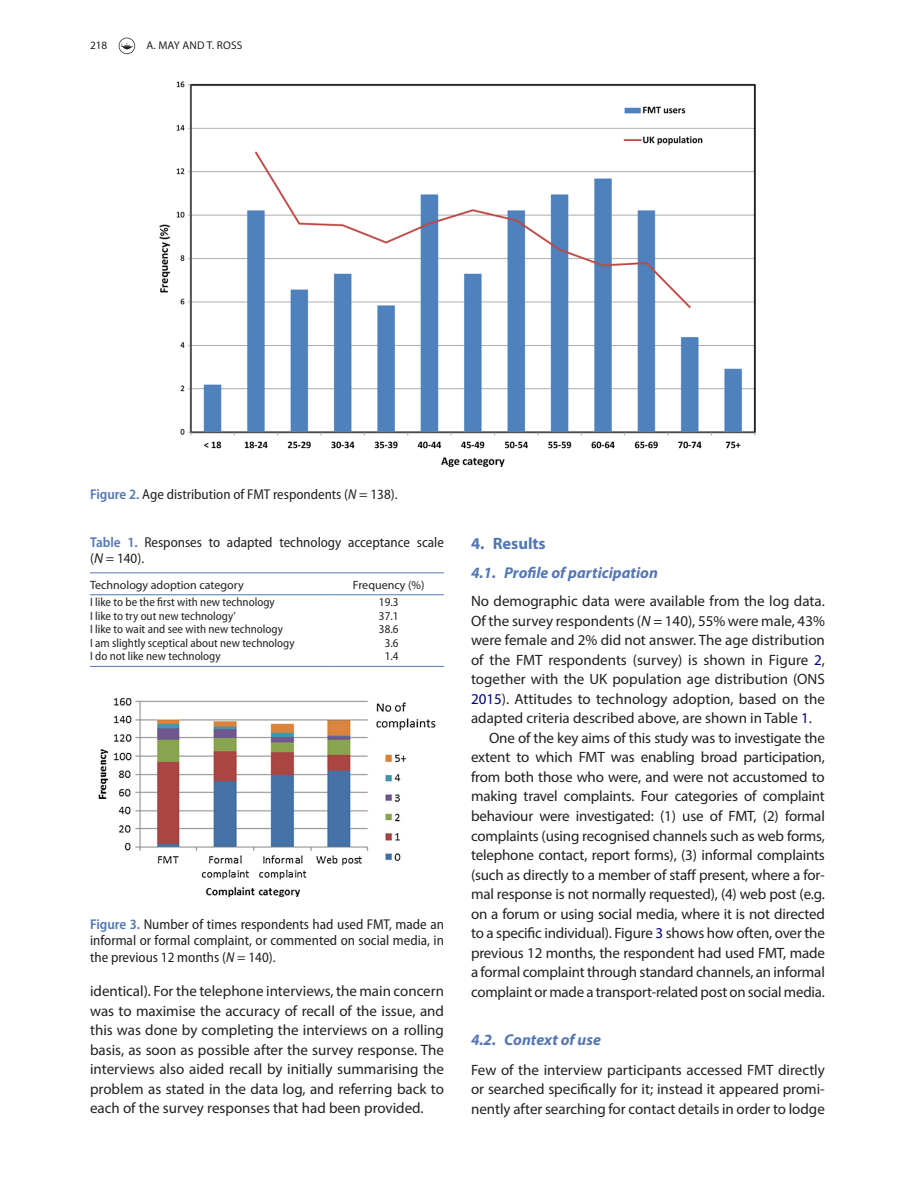
<style>
.page{position:relative;width:915px;height:1191px;background:#fff}
.page>*{position:absolute;margin:0;border:0;box-sizing:border-box;transform-origin:0 0}
.t1{font:700 16.5px "Myriad Pro";color:#5477b3}
.t2{font:italic 700 15.75px "Myriad Pro";color:#5477b3}
.t3{font:15px/19.5px "Myriad Pro";letter-spacing:-.01em;color:#231f20;text-align:justify}
.t4{font:semi-condensed 14.25px/16.5px "Myriad Pro";color:#231f20}
.t5{font:semi-condensed 12px "Myriad Pro";color:#231f20}
.t6{font:12px "Myriad Pro";color:#231f20}
.t7{font:11.25px "Myriad Pro";letter-spacing:.02em;color:#231f20}
.s1{font-weight:600;color:#5477b3}
.s2{font-style:italic}
.s3{font-style:italic;font-stretch:normal}
.s4{color:#000080}
</style>
<div class="page">
<svg style="left:119px;top:38px;width:16px;height:16px"></svg>
<img style="left:159px;top:81px;width:597px;height:386px">
<hr style="left:90px;top:572px;width:354px;height:1px;background:#5477b3">
<hr style="left:90px;top:594px;width:243px;height:1px;background:#5477b3">
<hr style="left:333px;top:594px;width:111px;height:1px;background:#5477b3">
<hr style="left:90px;top:666px;width:243px;height:1px;background:#5477b3">
<hr style="left:333px;top:666px;width:111px;height:1px;background:#5477b3">
<img style="left:98px;top:698px;width:338px;height:199px">
<p class="t7" style="left:90px;top:39px;width:19px">218</p>
<p class="t7" style="left:146px;top:39px;width:97px">A. MAY AND T. ROSS</p>
<p class="t4" style="left:90px;top:487px;width:309px"><span class="s1">Figure 2.</span> Age distribution of FMT respondents (<span class="s2">N</span> = 138).</p>
<p class="t4" style="left:90px;top:534px;width:355px"><span class="s1">Table 1.</span> Responses to adapted technology acceptance scale (<span class="s3">N</span> = 140).</p>
<p class="t6" style="left:90px;top:577px;width:155px">Technology adoption category</p>
<p class="t6" style="left:353px;top:577px;width:73px">Frequency (%)</p>
<p class="t5" style="left:90px;top:596px;width:186px">I like to be the first with new technology</p>
<p class="t5" style="left:379px;top:596px;width:21px">19.3</p>
<p class="t5" style="left:90px;top:609px;width:147px">I like to try out new technology’</p>
<p class="t5" style="left:379px;top:609px;width:21px">37.1</p>
<p class="t5" style="left:90px;top:623px;width:194px">I like to wait and see with new technology</p>
<p class="t5" style="left:379px;top:623px;width:21px">38.6</p>
<p class="t5" style="left:90px;top:636px;width:206px">I am slightly sceptical about new technology</p>
<p class="t5" style="left:384px;top:636px;width:15px">3.6</p>
<p class="t5" style="left:90px;top:650px;width:132px">I do not like new technology</p>
<p class="t5" style="left:384px;top:650px;width:15px">1.4</p>
<p class="t4" style="left:90px;top:916px;width:355px;text-align:justify"><span class="s1">Figure 3.</span> Number of times respondents had used FMT, made an informal or formal complaint, or commented on social media, in the previous 12 months (<span class="s2">N</span> = 140).</p>
<p class="t3" style="left:90px;top:981px;width:355px">identical). For the telephone interviews, the main concern was to maximise the accuracy of recall of the issue, and this was done by completing the interviews on a rolling basis, as soon as possible after the survey response. The interviews also aided recall by initially summarising the problem as stated in the data log, and referring back to each of the survey responses that had been provided.</p>
<p class="t1" style="left:471px;top:532px;width:76px">4. Results</p>
<p class="t2" style="left:471px;top:562px;width:188px">4.1. Profile of participation</p>
<p class="t3" style="left:471px;top:591px;width:355px">No demographic data were available from the log data.</p>
<p class="t3" style="left:471px;top:611px;width:355px">Of the survey respondents (<span class="s2">N</span> = 140), 55% were male, 43%</p>
<p class="t3" style="left:471px;top:630px;width:355px">were female and 2% did not answer. The age distribution</p>
<p class="t3" style="left:471px;top:650px;width:355px">of the FMT respondents (survey) is shown in Figure <span class="s4">2</span>,</p>
<p class="t3" style="left:471px;top:669px;width:355px">together with the UK population age distribution (ONS</p>
<p class="t3" style="left:471px;top:689px;width:355px"><span class="s4">2015</span>). Attitudes to technology adoption, based on the</p>
<p class="t3" style="left:471px;top:708px;width:342px">adapted criteria described above, are shown in Table <span class="s4">1</span>.</p>
<p class="t3" style="left:489px;top:728px;width:337px">One of the key aims of this study was to investigate the</p>
<p class="t3" style="left:471px;top:747px;width:355px">extent to which FMT was enabling broad participation,</p>
<p class="t3" style="left:471px;top:767px;width:355px">from both those who were, and were not accustomed to</p>
<p class="t3" style="left:471px;top:786px;width:355px">making travel complaints. Four categories of complaint</p>
<p class="t3" style="left:471px;top:806px;width:355px">behaviour were investigated: (1) use of FMT, (2) formal</p>
<p class="t3" style="left:471px;top:825px;width:355px">complaints (using recognised channels such as web forms,</p>
<p class="t3" style="left:471px;top:845px;width:355px">telephone contact, report forms), (3) informal complaints</p>
<p class="t3" style="left:471px;top:864px;width:355px">(such as directly to a member of staff present, where a for-</p>
<p class="t3" style="left:471px;top:884px;width:355px">mal response is not normally requested), (4) web post (e.g.</p>
<p class="t3" style="left:471px;top:903px;width:355px">on a forum or using social media, where it is not directed</p>
<p class="t3" style="left:471px;top:923px;width:355px">to a specific individual). Figure <span class="s4">3</span> shows how often, over the</p>
<p class="t3" style="left:471px;top:942px;width:355px">previous 12 months, the respondent had used FMT, made</p>
<p class="t3" style="left:471px;top:962px;width:355px">a formal complaint through standard channels, an informal</p>
<p class="t3" style="left:471px;top:981px;width:355px">complaint or made a transport-related post on social media.</p>
<p class="t2" style="left:471px;top:1029px;width:131px">4.2. Context of use</p>
<p class="t3" style="left:471px;top:1059px;width:355px">Few of the interview participants accessed FMT directly or searched specifically for it; instead it appeared promi&shy;nently after searching for contact details in order to lodge</p>
</div>
